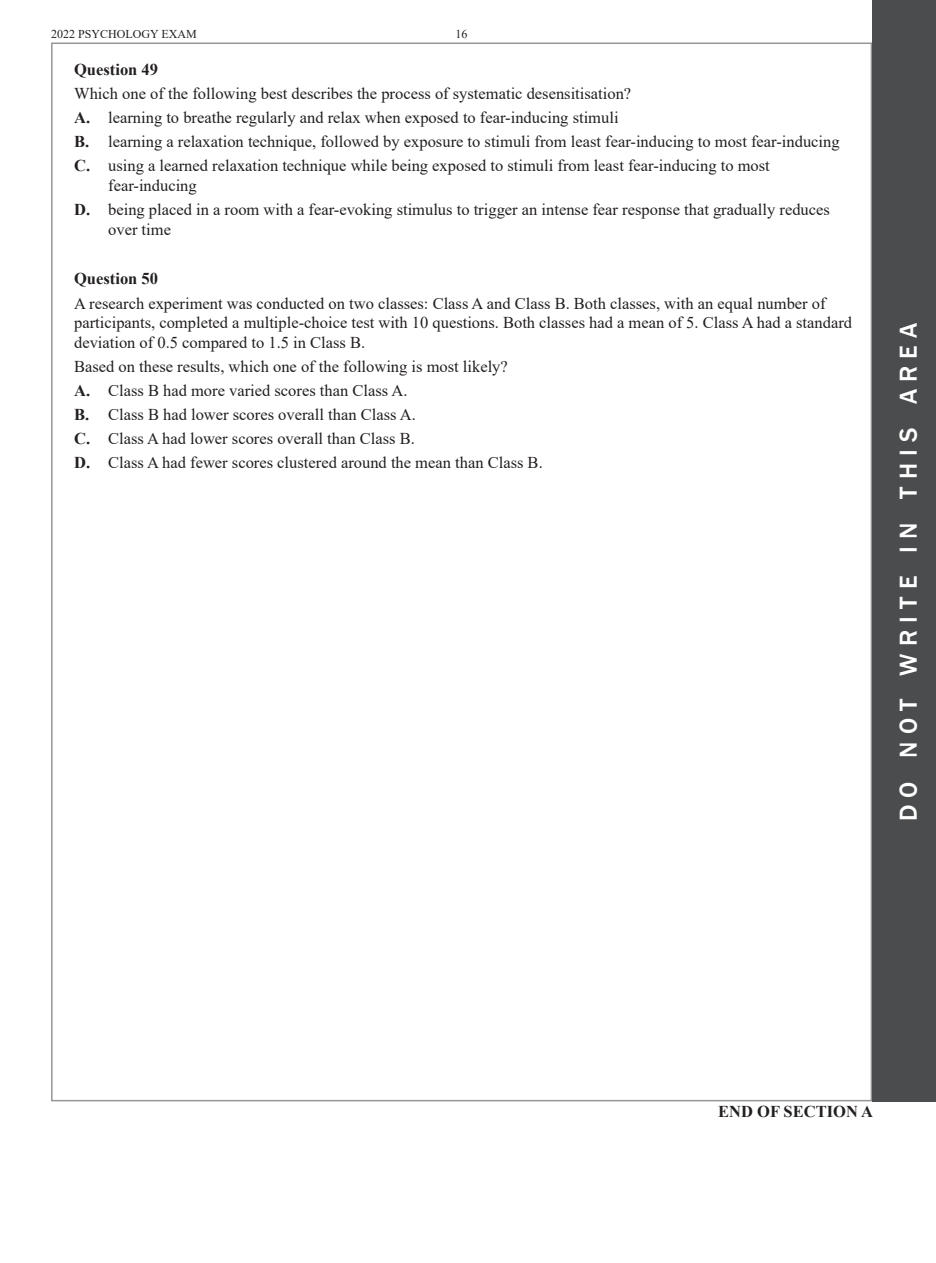
<style>
.page{position:relative;width:936px;height:1263px;background:#fff}
.page>*{position:absolute;margin:0;border:0;box-sizing:border-box;transform-origin:0 0}
.t1{font:500 25.2px "Franklin Gothic";letter-spacing:.285em;color:#fff}
.t2{font:16.5px/24px "Times New Roman";color:#231f20}
.t3{font:700 16.5px "Times New Roman";color:#231f20}
.t4{font:12px "Times New Roman";color:#231f20}
.s1{font-weight:700}
</style>
<div class="page">
<hr style="left:935px;top:0;width:1px;height:1101px;background:#4b4c4d">
<div style="left:872px;top:0;width:63px;height:1101px;background:#4b4c4d"></div>
<p class="t4" style="left:51px;top:26px;width:147px">2022 PSYCHOLOGY EXAM</p>
<p class="t4" style="left:455px;top:26px;width:13px">16</p>
<p class="t3" style="left:74px;top:58px;width:85px">Question 49</p>
<p class="t2" style="left:74px;top:81px;width:767px">Which one of the following best describes the process of systematic desensitisation?<br><span class="s1">A.</span> learning to breathe regularly and relax when exposed to fear-inducing stimuli<br><span class="s1">B.</span> learning a relaxation technique, followed by exposure to stimuli from least fear-inducing to most fear-inducing <span class="s1">C.</span> using a learned relaxation technique while being exposed to stimuli from least fear-inducing to most</p>
<p class="t2" style="left:74px;top:173px;width:757px;text-indent:34px">fear-inducing<br><span class="s1">D.</span> being placed in a room with a fear-evoking stimulus to trigger an intense fear response that gradually reduces</p>
<p class="t2" style="left:108px;top:217px;width:64px">over time</p>
<p class="t3" style="left:74px;top:267px;width:85px">Question 50</p>
<p class="t2" style="left:74px;top:293px;width:779px;line-height:19.8px">A research experiment was conducted on two classes: Class A and Class B. Both classes, with an equal number of participants, completed a multiple-choice test with 10 questions. Both classes had a mean of 5. Class A had a standard deviation of 0.5 compared to 1.5 in Class B.</p>
<p class="t2" style="left:74px;top:354px;width:470px">Based on these results, which one of the following is most likely?<br><span class="s1">A.</span> Class B had more varied scores than Class A.<br><span class="s1">B.</span> Class B had lower scores overall than Class A.<br><span class="s1">C.</span> Class A had lower scores overall than Class B.<br><span class="s1">D.</span> Class A had fewer scores clustered around the mean than Class B.</p>
<h1 class="t1" style="left:892px;top:821px;width:500px;rotate:-90deg">do not write in this area</h1>
<p class="t3" style="left:718px;top:1099px;width:156px">END OF SECTION A</p>
</div>
